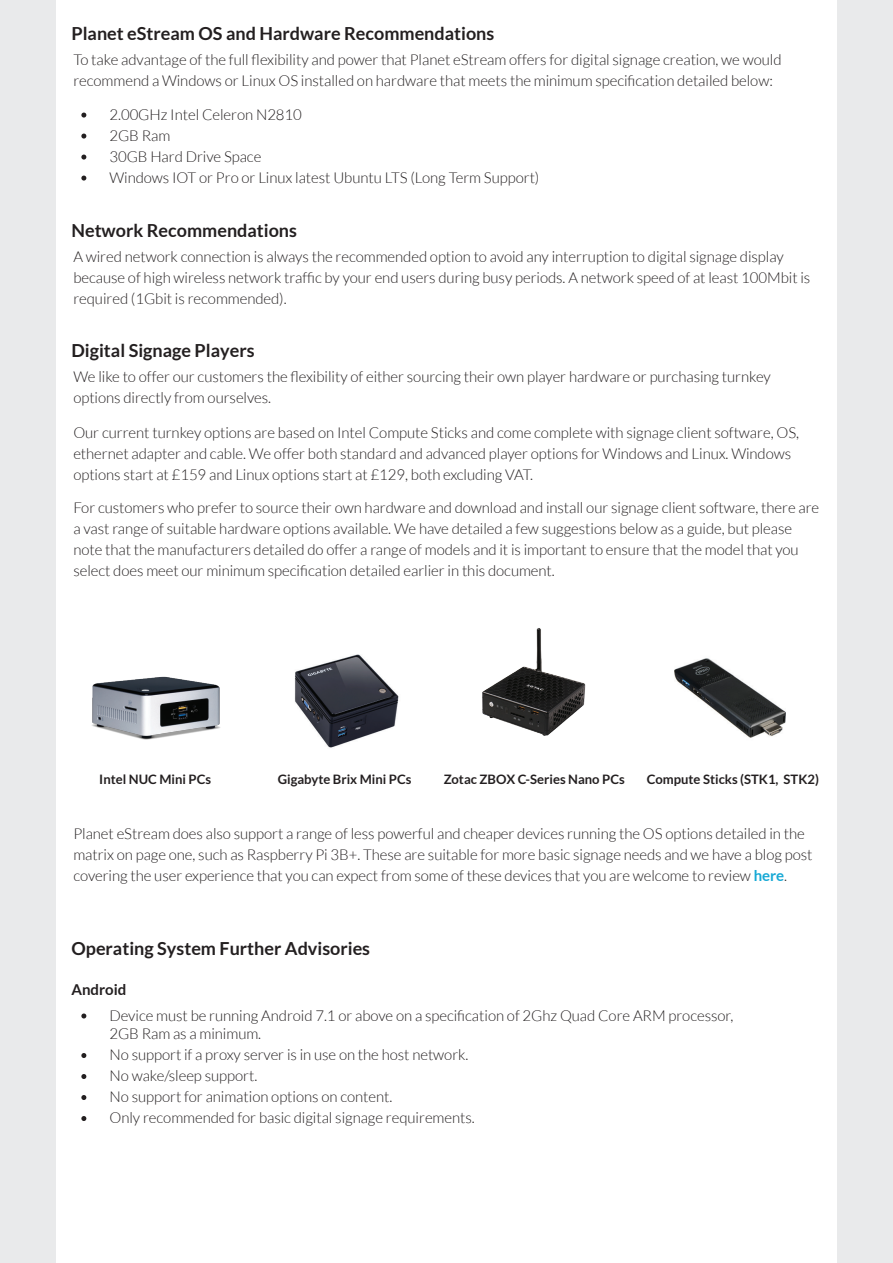
<style>
.page{position:relative;width:893px;height:1263px;background:#e9eaeb}
.page>*{position:absolute;margin:0;border:0;box-sizing:border-box;transform-origin:0 0}
.t1{font:700 18px "Lato";color:#231f20}
.t2{font:300 15px/21px "Lato";letter-spacing:-.005em;color:#231f20}
.t3{font:700 15px "Lato";color:#231f20}
.t4{font:700 13.05px "Lato";color:#231f20}
.s1{font-weight:700;color:#18a9d5}
</style>
<div class="page">
<div style="left:56px;top:0;width:780px;height:1263px;background:#fff"></div>
<img style="left:92px;top:676px;width:128px;height:64px">
<img style="left:294px;top:654px;width:105px;height:94px">
<img style="left:482px;top:628px;width:104px;height:108px">
<img style="left:674px;top:658px;width:111px;height:80px">
<svg style="left:81px;top:113px;width:5px;height:5px"></svg>
<svg style="left:81px;top:134px;width:5px;height:5px"></svg>
<svg style="left:81px;top:155px;width:5px;height:5px"></svg>
<svg style="left:81px;top:176px;width:5px;height:5px"></svg>
<svg style="left:81px;top:1013px;width:5px;height:5px"></svg>
<svg style="left:81px;top:1053px;width:5px;height:5px"></svg>
<svg style="left:81px;top:1074px;width:5px;height:5px"></svg>
<svg style="left:81px;top:1095px;width:5px;height:5px"></svg>
<svg style="left:81px;top:1116px;width:5px;height:5px"></svg>
<p class="t1" style="left:71px;top:23px;width:424px">Planet eStream OS and Hardware Recommendations</p>
<p class="t2" style="left:73px;top:49px;width:710px">To take advantage of the full flexibility and power that Planet eStream offers for digital signage creation, we would recommend a Windows or Linux OS installed on hardware that meets the minimum specification detailed below:</p>
<p class="t2" style="left:110px;top:104px;width:431px">2.00GHz Intel Celeron N2810<br>2GB Ram<br>30GB Hard Drive Space<br>Windows IOT or Pro or Linux latest Ubuntu LTS (Long Term Support)</p>
<p class="t1" style="left:71px;top:220px;width:227px">Network Recommendations</p>
<p class="t2" style="left:73px;top:247px;width:739px">A wired network connection is always the recommended option to avoid any interruption to digital signage display because of high wireless network traffic by your end users during busy periods. A network speed of at least 100Mbit is required (1Gbit is recommended).</p>
<p class="t1" style="left:71px;top:340px;width:185px">Digital Signage Players</p>
<p class="t2" style="left:73px;top:366px;width:699px">We like to offer our customers the flexibility of either sourcing their own player hardware or purchasing turnkey options directly from ourselves.</p>
<p class="t2" style="left:73px;top:422px;width:727px">Our current turnkey options are based on Intel Compute Sticks and come complete with signage client software, OS, ethernet adapter and cable. We offer both standard and advanced player options for Windows and Linux. Windows options start at £159 and Linux options start at £129, both excluding VAT.</p>
<p class="t2" style="left:73px;top:497px;width:747px">For customers who prefer to source their own hardware and download and install our signage client software, there are a vast range of suitable hardware options available. We have detailed a few suggestions below as a guide, but please note that the manufacturers detailed do offer a range of models and it is important to ensure that the model that you select does meet our minimum specification detailed earlier in this document.</p>
<p class="t4" style="left:99px;top:771px;width:113px">Intel NUC Mini PCs</p>
<p class="t4" style="left:278px;top:771px;width:135px">Gigabyte Brix Mini PCs</p>
<p class="t4" style="left:444px;top:771px;width:183px">Zotac ZBOX C-Series Nano PCs</p>
<p class="t4" style="left:647px;top:771px;width:174px">Compute Sticks (STK1, STK2)</p>
<p class="t2" style="left:73px;top:823px;width:741px">Planet eStream does also support a range of less powerful and cheaper devices running the OS options detailed in the matrix on page one, such as Raspberry Pi 3B+. These are suitable for more basic signage needs and we have a blog post covering the user experience that you can expect from some of these devices that you are welcome to review <span class="s1">here</span>.</p>
<p class="t1" style="left:71px;top:938px;width:300px">Operating System Further Advisories</p>
<p class="t3" style="left:71px;top:981px;width:56px">Android</p>
<p class="t2" style="left:110px;top:1006px;width:625px;line-height:18px">Device must be running Android 7.1 or above on a specification of 2Ghz Quad Core ARM processor,<br>2GB Ram as a minimum.</p>
<p class="t2" style="left:110px;top:1044px;width:367px">No support if a proxy server is in use on the host network.<br>No wake/sleep support.<br>No support for animation options on content.<br>Only recommended for basic digital signage requirements.</p>
</div>
